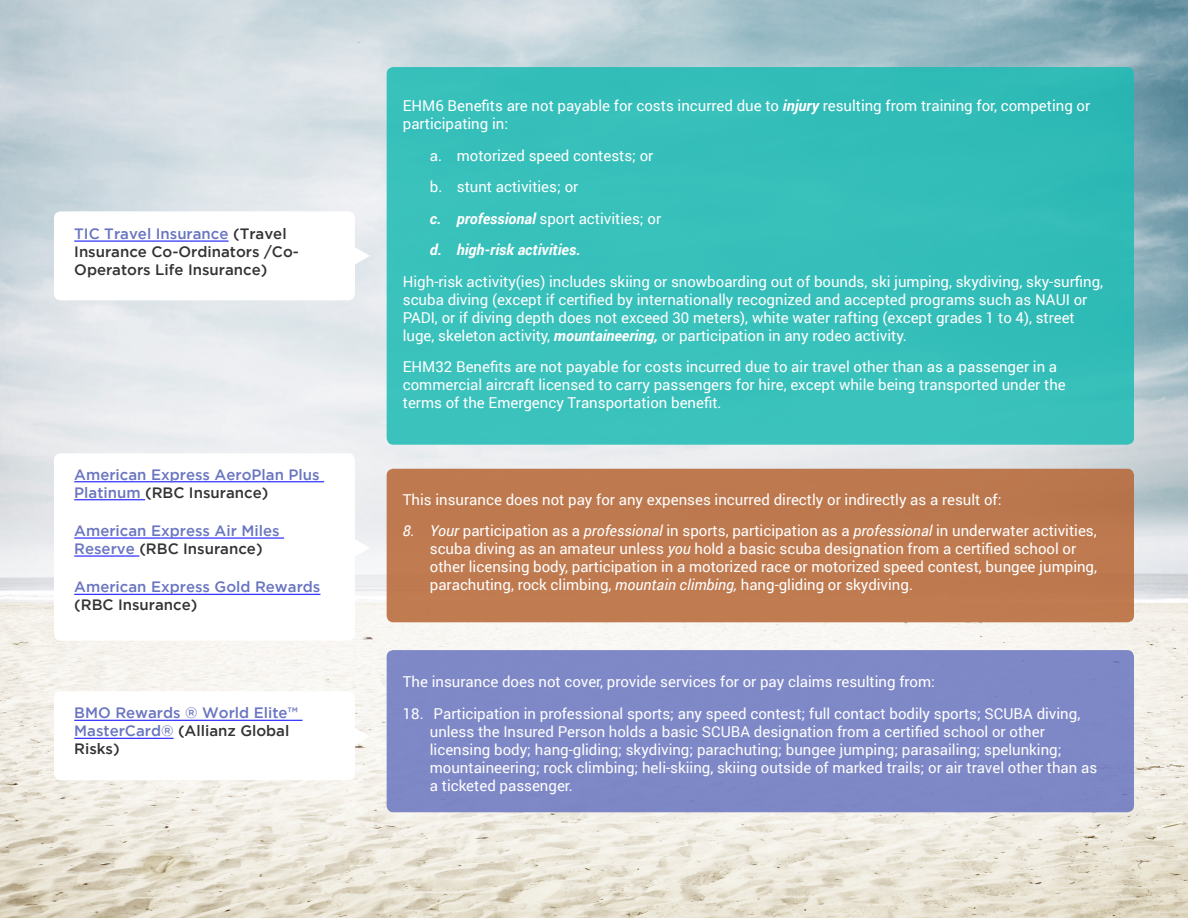
<style>
.page{position:relative;width:1188px;height:918px;background:#fff}
.page>*{position:absolute;margin:0;border:0;box-sizing:border-box;transform-origin:0 0}
.t1{font:15px/18px "Roboto";color:#fff}
.t2{font:500 15px/18px "Gotham";color:#6975c0}
.t3{font:500 15px/18px "Gotham";color:#333}
.t4{font:italic 700 15px "Roboto";color:#fff}
.s1{color:#6975c0}
.s2{color:#333}
.s3{font-weight:700;font-style:italic}
.s4{font-style:italic}
</style>
<div class="page">
<img style="left:0;top:0;width:1188px;height:918px">
<div style="left:54px;top:453px;width:301px;height:188px;background:#fff;border-radius:7px"></div>
<div style="left:54px;top:691px;width:301px;height:89px;background:#fff;border-radius:7px"></div>
<svg style="left:355px;top:536px;width:15px;height:24px"></svg>
<svg style="left:355px;top:724px;width:15px;height:25px"></svg>
<div style="left:387px;top:650px;width:747px;height:162px;background:#7e88c7;border-radius:7px"></div>
<div style="left:387px;top:469px;width:747px;height:153px;background:#bf794f;border-radius:7px"></div>
<div style="left:54px;top:211px;width:301px;height:89px;background:#fff;border-radius:7px"></div>
<svg style="left:355px;top:243px;width:15px;height:25px"></svg>
<div style="left:387px;top:67px;width:747px;height:378px;background:#37c0bb;border-radius:7px"></div>
<hr style="left:74px;top:241px;width:155px;height:1px;background:#00f">
<hr style="left:74px;top:482px;width:250px;height:1px;background:#00f">
<hr style="left:74px;top:500px;width:71px;height:1px;background:#00f">
<hr style="left:74px;top:538px;width:210px;height:1px;background:#00f">
<hr style="left:74px;top:556px;width:65px;height:1px;background:#00f">
<hr style="left:74px;top:594px;width:246px;height:1px;background:#00f">
<hr style="left:74px;top:720px;width:228px;height:1px;background:#00f">
<hr style="left:74px;top:738px;width:100px;height:1px;background:#00f">
<p class="t3" style="left:74px;top:225px;width:226px"><span class="s1">TIC Travel Insurance</span> (Travel<br>Insurance Co-Ordinators /Co-<br>Operators Life Insurance)</p>
<p class="t2" style="left:74px;top:465px;width:247px">American Express AeroPlan Plus<br>Platinum <span class="s2">(RBC Insurance)</span></p>
<p class="t2" style="left:74px;top:522px;width:207px">American Express Air Miles<br>Reserve <span class="s2">(RBC Insurance)</span></p>
<p class="t2" style="left:74px;top:578px;width:248px">American Express Gold Rewards <span class="s2">(RBC Insurance)</span></p>
<p class="t2" style="left:74px;top:704px;width:225px">BMO Rewards ® World Elite™<br>MasterCard® <span class="s2">(Allianz Global<br>Risks)</span></p>
<p class="t1" style="left:403px;top:96px;width:689px">EHM6 Benefits are not payable for costs incurred due to <span class="s3">injury</span> resulting from training for, competing or participating in:</p>
<p class="t1" style="left:430px;top:146px;width:225px">a. motorized speed contests; or</p>
<p class="t1" style="left:430px;top:177px;width:150px">b. stunt activities; or</p>
<p class="t1" style="left:430px;top:209px;width:233px"><span class="s3">c. professional</span> sport activities; or</p>
<p class="t4" style="left:430px;top:239px;width:152px">d. high-risk activities.</p>
<p class="t1" style="left:403px;top:272px;width:702px">High-risk activity(ies) includes skiing or snowboarding out of bounds, ski jumping, skydiving, sky-surfing, scuba diving (except if certified by internationally recognized and accepted programs such as NAUI or PADI, or if diving depth does not exceed 30 meters), white water rafting (except grades 1 to 4), street luge, skeleton activity, <span class="s3">mountaineering,</span> or participation in any rodeo activity.</p>
<p class="t1" style="left:403px;top:357px;width:664px">EHM32 Benefits are not payable for costs incurred due to air travel other than as a passenger in a commercial aircraft licensed to carry passengers for hire, except while being transported under the terms of the Emergency Transportation benefit.</p>
<p class="t1" style="left:403px;top:490px;width:600px">This insurance does not pay for any expenses incurred directly or indirectly as a result of:</p>
<p class="t1" style="left:430px;top:521px;width:669px;text-indent:-27px"><span class="s4">8. Your</span> participation as a <span class="s4">professional</span> in sports, participation as a <span class="s4">professional</span> in underwater activities, scuba diving as an amateur unless <span class="s4">you</span> hold a basic scuba designation from a certified school or other licensing body, participation in a motorized race or motorized speed contest, bungee jumping, parachuting, rock climbing, <span class="s4">mountain climbing,</span> hang-gliding or skydiving.</p>
<p class="t1" style="left:403px;top:672px;width:534px">The insurance does not cover, provide services for or pay claims resulting from:</p>
<p class="t1" style="left:430px;top:704px;width:669px;text-indent:-27px">18. Participation in professional sports; any speed contest; full contact bodily sports; SCUBA diving, unless the Insured Person holds a basic SCUBA designation from a certified school or other licensing body; hang-gliding; skydiving; parachuting; bungee jumping; parasailing; spelunking; mountaineering; rock climbing; heli-skiing, skiing outside of marked trails; or air travel other than as a ticketed passenger.</p>
</div>
